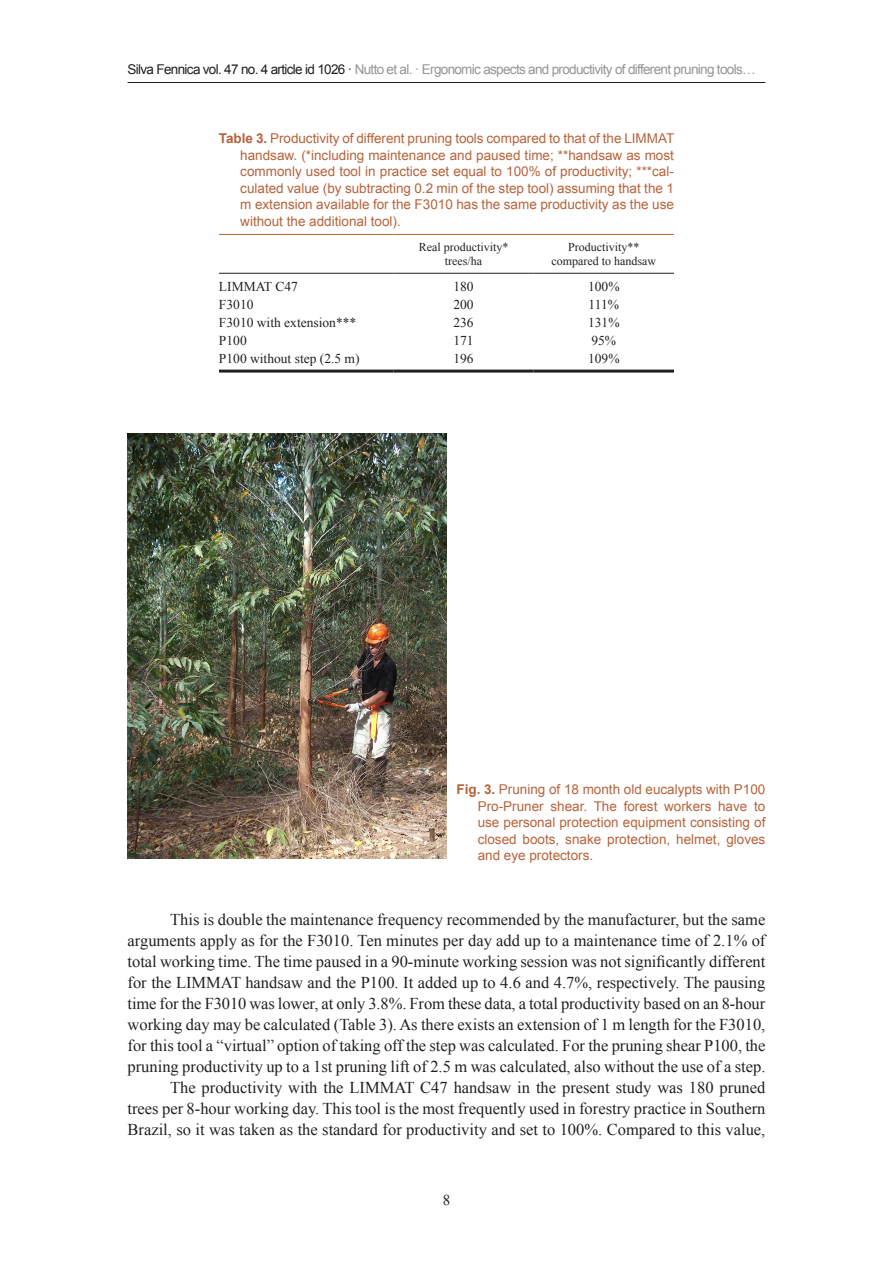
<style>
.page{position:relative;width:893px;height:1263px;background:#fff}
.page>*{position:absolute;margin:0;border:0;box-sizing:border-box;transform-origin:0 0}
.body-text{font:16.5px/21px "Times New Roman";color:#231f20;text-align:justify}
.t1{font:15px "Times New Roman";color:#231f20}
.table-caption{font:13.5px/16.5px "Arial";color:#b7623a;text-align:justify}
.fig-caption{font:13.5px/16.5px "Arial";color:#b7623a;text-align:justify}
.t2{font:13.5px "Arial";letter-spacing:-.05em;color:#939598}
.t3{font:13.5px "Times New Roman";color:#231f20}
.table-col-head{font:12px/13.5px "Times New Roman";color:#231f20;text-align:center}
.s1{color:#231f20}
.s2{font-weight:700}
</style>
<div class="page">
<hr style="left:128px;top:82px;width:637px;height:1px;background:#231f20">
<hr style="left:219px;top:370px;width:174px;height:3px;background:#231f20">
<hr style="left:393px;top:370px;width:141px;height:3px;background:#231f20">
<hr style="left:534px;top:370px;width:140px;height:3px;background:#231f20">
<hr style="left:219px;top:273px;width:174px;height:1px;background:#231f20">
<hr style="left:393px;top:273px;width:141px;height:1px;background:#231f20">
<hr style="left:534px;top:273px;width:140px;height:1px;background:#231f20">
<hr style="left:219px;top:234px;width:174px;height:1px;background:#b7623a">
<hr style="left:393px;top:234px;width:141px;height:1px;background:#b7623a">
<hr style="left:534px;top:234px;width:140px;height:1px;background:#b7623a">
<img style="left:128px;top:433px;width:319px;height:425px">
<p class="t2" style="left:128px;top:60px;width:630px"><span class="s1">Silva Fennica vol. 47 no. 4 article id 1026 ·</span> Nutto et al. · Ergonomic aspects and productivity of different pruning tools…</p>
<p class="table-caption" style="left:240px;top:131px;width:435px;text-indent:-21px"><span class="s2">Table 3.</span> Productivity of different pruning tools compared to that of the LIMMAT handsaw. (*including maintenance and paused time; **handsaw as most commonly used tool in practice set equal to 100% of productivity; ***cal&shy;culated value (by subtracting 0.2 min of the step tool) assuming that the 1 m extension available for the F3010 has the same productivity as the use without the additional tool).</p>
<p class="table-col-head" style="left:419px;top:240px;width:91px">Real productivity* trees/ha</p>
<p class="table-col-head" style="left:551px;top:240px;width:106px">Productivity** compared to handsaw</p>
<p class="t3" style="left:219px;top:277px;width:80px">LIMMAT C47</p>
<p class="t3" style="left:453px;top:277px;width:22px">180</p>
<p class="t3" style="left:588px;top:277px;width:33px">100%</p>
<p class="t3" style="left:219px;top:295px;width:36px">F3010</p>
<p class="t3" style="left:453px;top:295px;width:22px">200</p>
<p class="t3" style="left:589px;top:295px;width:32px">111%</p>
<p class="t3" style="left:219px;top:313px;width:139px">F3010 with extension***</p>
<p class="t3" style="left:453px;top:313px;width:22px">236</p>
<p class="t3" style="left:588px;top:313px;width:33px">131%</p>
<p class="t3" style="left:219px;top:331px;width:29px">P100</p>
<p class="t3" style="left:453px;top:331px;width:22px">171</p>
<p class="t3" style="left:591px;top:331px;width:26px">95%</p>
<p class="t3" style="left:219px;top:349px;width:142px">P100 without step (2.5 m)</p>
<p class="t3" style="left:453px;top:349px;width:22px">196</p>
<p class="t3" style="left:588px;top:349px;width:33px">109%</p>
<p class="fig-caption" style="left:478px;top:781px;width:289px;text-indent:-21px"><span class="s2">Fig. 3.</span> Pruning of 18 month old eucalypts with P100<br>Pro-Pruner shear. The forest workers have to use personal protection equipment consisting of closed boots, snake protection, helmet, gloves and eye protectors.</p>
<p class="body-text" style="left:128px;top:908px;width:639px;text-indent:43px">This is double the maintenance frequency recommended by the manufacturer, but the same arguments apply as for the F3010. Ten minutes per day add up to a maintenance time of 2.1% of total working time. The time paused in a 90-minute working session was not significantly different for the LIMMAT handsaw and the P100. It added up to 4.6 and 4.7%, respectively. The pausing time for the F3010 was lower, at only 3.8%. From these data, a total productivity based on an 8-hour working day may be calculated (Table 3). As there exists an extension of 1 m length for the F3010, for this tool a “virtual” option of taking off the step was calculated. For the pruning shear P100, the pruning productivity up to a 1st pruning lift of 2.5 m was calculated, also without the use of a step.</p>
<p class="body-text" style="left:128px;top:1076px;width:639px;text-indent:43px">The productivity with the LIMMAT C47 handsaw in the present study was 180 pruned trees per 8-hour working day. This tool is the most frequently used in forestry practice in Southern Brazil, so it was taken as the standard for productivity and set to 100%. Compared to this value,</p>
<p class="t1" style="left:443px;top:1190px;width:9px">8</p>
</div>
